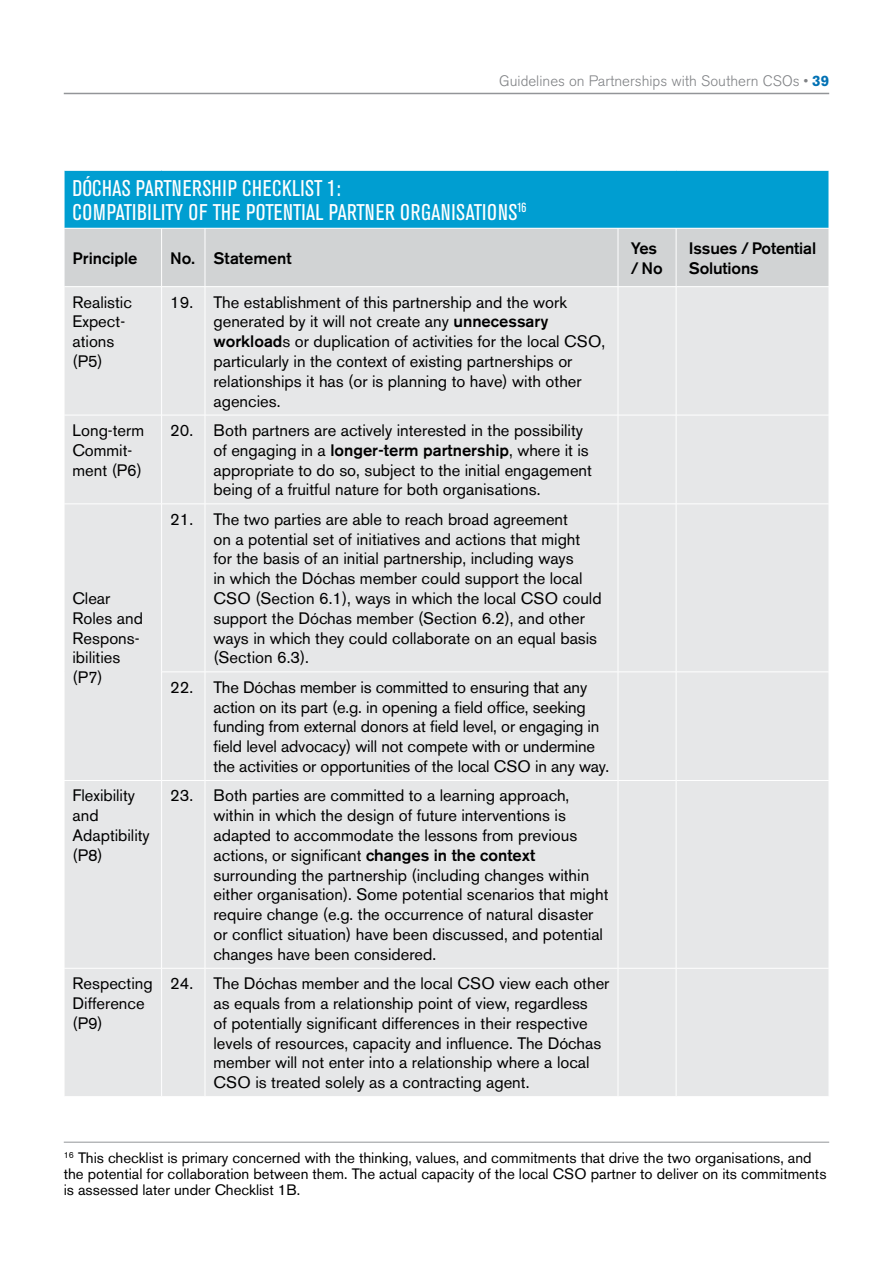
<style>
.page{position:relative;width:893px;height:1263px;background:#fff}
.page>*{position:absolute;margin:0;border:0;box-sizing:border-box;transform-origin:0 0}
.t1{font:condensed 22.5px/24px "Akzidenz Grotesk BE";letter-spacing:.02em;color:#fff}
.t2{font:16.5px/19.8px "Akzidenz Grotesk BE";color:#000}
.t3{font:500 16.5px/19.8px "Akzidenz Grotesk BE";letter-spacing:-.01em;color:#000}
.t4{font:15px/15.6px "Akzidenz Grotesk BE";color:#000}
.t5{font:300 15px "Akzidenz Grotesk BE";color:#808285}
.s1{font-weight:700;color:#0071b4}
.s2{font-weight:500}
</style>
<div class="page">
<hr style="left:64px;top:93px;width:765px;height:1px;background:#939598">
<div style="left:64px;top:170px;width:765px;height:58px;background:#009ed1"></div>
<div style="left:65px;top:229px;width:764px;height:57px;background:#d1d3d4"></div>
<div style="left:65px;top:287px;width:764px;height:809px;background:#e6e7e8"></div>
<hr style="left:64px;top:171px;width:1px;height:57px;background:#fff">
<hr style="left:162px;top:504px;width:43px;height:1px;background:#fff">
<hr style="left:205px;top:504px;width:413px;height:1px;background:#fff">
<hr style="left:618px;top:504px;width:58px;height:1px;background:#fff">
<hr style="left:676px;top:504px;width:153px;height:1px;background:#fff">
<hr style="left:162px;top:672px;width:43px;height:1px;background:#fff">
<hr style="left:205px;top:672px;width:413px;height:1px;background:#fff">
<hr style="left:618px;top:672px;width:58px;height:1px;background:#fff">
<hr style="left:676px;top:672px;width:153px;height:1px;background:#fff">
<hr style="left:162px;top:780px;width:43px;height:1px;background:#fff">
<hr style="left:205px;top:780px;width:413px;height:1px;background:#fff">
<hr style="left:618px;top:780px;width:58px;height:1px;background:#fff">
<hr style="left:676px;top:780px;width:153px;height:1px;background:#fff">
<hr style="left:162px;top:968px;width:43px;height:1px;background:#fff">
<hr style="left:205px;top:968px;width:413px;height:1px;background:#fff">
<hr style="left:618px;top:968px;width:58px;height:1px;background:#fff">
<hr style="left:676px;top:968px;width:153px;height:1px;background:#fff">
<hr style="left:161px;top:228px;width:1px;height:58px;background:#fff">
<hr style="left:205px;top:228px;width:1px;height:58px;background:#fff">
<hr style="left:618px;top:228px;width:1px;height:58px;background:#fff">
<hr style="left:676px;top:228px;width:1px;height:58px;background:#fff">
<hr style="left:205px;top:287px;width:1px;height:128px;background:#fff">
<hr style="left:618px;top:287px;width:1px;height:128px;background:#fff">
<hr style="left:676px;top:287px;width:1px;height:128px;background:#fff">
<hr style="left:64px;top:415px;width:98px;height:1px;background:#fff">
<hr style="left:162px;top:415px;width:43px;height:1px;background:#fff">
<hr style="left:205px;top:415px;width:413px;height:1px;background:#fff">
<hr style="left:205px;top:415px;width:1px;height:89px;background:#fff">
<hr style="left:618px;top:415px;width:58px;height:1px;background:#fff">
<hr style="left:618px;top:415px;width:1px;height:89px;background:#fff">
<hr style="left:676px;top:415px;width:153px;height:1px;background:#fff">
<hr style="left:676px;top:415px;width:1px;height:89px;background:#fff">
<hr style="left:205px;top:504px;width:1px;height:168px;background:#fff">
<hr style="left:618px;top:504px;width:1px;height:168px;background:#fff">
<hr style="left:676px;top:504px;width:1px;height:168px;background:#fff">
<hr style="left:205px;top:672px;width:1px;height:108px;background:#fff">
<hr style="left:618px;top:672px;width:1px;height:108px;background:#fff">
<hr style="left:676px;top:672px;width:1px;height:108px;background:#fff">
<hr style="left:205px;top:780px;width:1px;height:188px;background:#fff">
<hr style="left:618px;top:780px;width:1px;height:188px;background:#fff">
<hr style="left:676px;top:780px;width:1px;height:188px;background:#fff">
<hr style="left:205px;top:968px;width:1px;height:128px;background:#fff">
<hr style="left:618px;top:968px;width:1px;height:128px;background:#fff">
<hr style="left:676px;top:968px;width:1px;height:128px;background:#fff">
<hr style="left:161px;top:415px;width:1px;height:89px;background:#fff">
<hr style="left:64px;top:170px;width:98px;height:1px;background:#fff">
<hr style="left:162px;top:170px;width:43px;height:1px;background:#fff">
<hr style="left:205px;top:170px;width:413px;height:1px;background:#fff">
<hr style="left:618px;top:170px;width:58px;height:1px;background:#fff">
<hr style="left:676px;top:170px;width:153px;height:1px;background:#fff">
<hr style="left:161px;top:287px;width:1px;height:128px;background:#fff">
<hr style="left:64px;top:504px;width:98px;height:1px;background:#fff">
<hr style="left:64px;top:780px;width:98px;height:1px;background:#fff">
<hr style="left:64px;top:968px;width:98px;height:1px;background:#fff">
<hr style="left:161px;top:504px;width:1px;height:168px;background:#fff">
<hr style="left:161px;top:672px;width:1px;height:108px;background:#fff">
<hr style="left:161px;top:781px;width:1px;height:187px;background:#fff">
<hr style="left:161px;top:968px;width:1px;height:128px;background:#fff">
<hr style="left:64px;top:1142px;width:765px;height:1px;background:#939598">
<p class="t5" style="left:499px;top:72px;width:332px">Guidelines on Partnerships with Southern CSOs • <span class="s1">39</span></p>
<h1 class="t1" style="left:73px;top:176px;width:455px">DÓCHAS PARTNERSHIP CHECKLIST 1:<br>COMPATIBILITY OF THE POTENTIAL PARTNER ORGANISATIONS<sup>16</sup></h1>
<p class="t3" style="left:73px;top:248px;width:66px">Principle</p>
<p class="t3" style="left:170px;top:248px;width:123px">No. Statement</p>
<p class="t3" style="left:631px;top:238px;width:34px">Yes / No</p>
<p class="t3" style="left:689px;top:238px;width:129px">Issues / Potential<br>Solutions</p>
<p class="t2" style="left:73px;top:292px;width:61px">Realistic<br>Expect&shy;ations (P5)</p>
<p class="t2" style="left:213px;top:292px;width:393px;text-indent:-43px">19. The establishment of this partnership and the work generated by it will not create any <span class="s2">unnecessary workload</span>s or duplication of activities for the local CSO, particularly in the context of existing partnerships or relationships it has (or is planning to have) with other agencies.</p>
<p class="t2" style="left:73px;top:420px;width:73px">Long-term<br>Commit&shy;ment (P6)</p>
<p class="t2" style="left:213px;top:420px;width:380px;text-indent:-43px">20. Both partners are actively interested in the possibility of engaging in a <span class="s2">longer-term partnership</span>, where it is appropriate to do so, subject to the initial engagement being of a fruitful nature for both organisations.</p>
<p class="t2" style="left:73px;top:588px;width:72px">Clear<br>Roles and<br>Respons&shy;ibilities (P7)</p>
<p class="t2" style="left:213px;top:509px;width:390px;text-indent:-43px">21. The two parties are able to reach broad agreement<br>on a potential set of initiatives and actions that might for the basis of an initial partnership, including ways<br>in which the Dóchas member could support the local CSO (Section 6.1), ways in which the local CSO could support the Dóchas member (Section 6.2), and other ways in which they could collaborate on an equal basis (Section 6.3).</p>
<p class="t2" style="left:213px;top:677px;width:397px;text-indent:-43px">22. The Dóchas member is committed to ensuring that any action on its part (e.g. in opening a field office, seeking funding from external donors at field level, or engaging in field level advocacy) will not compete with or undermine the activities or opportunities of the local CSO in any way.</p>
<p class="t2" style="left:73px;top:786px;width:79px">Flexibility and<br>Adaptibility (P8)</p>
<p class="t2" style="left:213px;top:786px;width:397px;text-indent:-43px">23. Both parties are committed to a learning approach, within in which the design of future interventions is adapted to accommodate the lessons from previous actions, or significant <span class="s2">changes in the context </span>surrounding the partnership (including changes within either organisation). Some potential scenarios that might require change (e.g. the occurrence of natural disaster or conflict situation) have been discussed, and potential changes have been considered.</p>
<p class="t2" style="left:73px;top:973px;width:82px">Respecting<br>Difference (P9)</p>
<p class="t2" style="left:213px;top:973px;width:397px;text-indent:-43px">24. The Dóchas member and the local CSO view each other as equals from a relationship point of view, regardless<br>of potentially significant differences in their respective levels of resources, capacity and influence. The Dóchas member will not enter into a relationship where a local CSO is treated solely as a contracting agent.</p>
<p class="t4" style="left:64px;top:1150px;width:764px"><sup>16</sup> This checklist is primary concerned with the thinking, values, and commitments that drive the two organisations, and the potential for collaboration between them. The actual capacity of the local CSO partner to deliver on its commitments is assessed later under Checklist 1B.</p>
</div>
